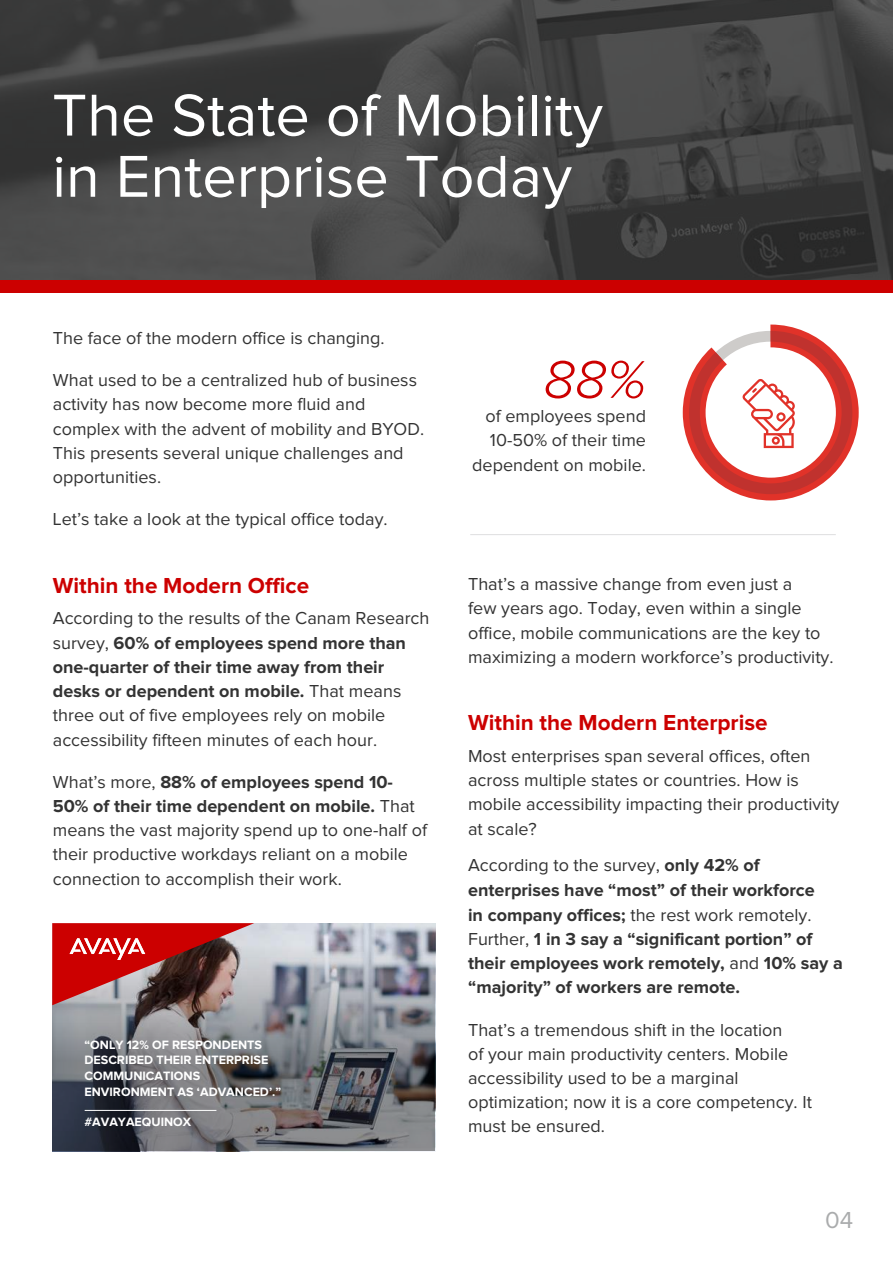
<style>
.page{position:relative;width:893px;height:1263px;background:#fff}
.page>*{position:absolute;margin:0;border:0;box-sizing:border-box;transform-origin:0 0}
.t1{font:61.2px/61.2px "Proxima Nova";color:#fff}
.t2{font:italic 300 55.05px "Proxima Nova";color:#c00}
.t3{font:24px "Proxima Nova";color:#aaacad}
.t4{font:700 22.5px "Proxima Nova";color:#c00}
.t5{font:18px/24.3px "Proxima Nova";color:#333}
.t6{font:700 18px/24.6px "Proxima Nova";color:#333}
.t7{font:700 12.6px/14.5px "Proxima Nova";color:#fff}
.s1{font-weight:700}
.s2{font-weight:400}
</style>
<div class="page">
<svg style="left:0;top:0;width:893px;height:280px;background:#424343"></svg>
<div style="left:0;top:280px;width:893px;height:13px;background:#c00"></div>
<hr style="left:470px;top:534px;width:366px;height:1px;background:#dedfe0">
<img style="left:254px;top:923px;width:181px;height:22px">
<svg style="left:52px;top:945px;width:383px;height:206px;background:#73757b"></svg>
<svg style="left:52px;top:923px;width:202px;height:82px;background:#a74241"></svg>
<hr style="left:85px;top:1110px;width:131px;height:1px;background:#fff">
<svg style="left:683px;top:325px;width:176px;height:175px"></svg>
<h1 class="t1" style="left:52px;top:87px;width:552px">The State of Mobility in Enterprise Today</h1>
<p class="t5" style="left:53px;top:326px;width:333px">The face of the modern office is changing.</p>
<p class="t5" style="left:53px;top:369px;width:373px">What used to be a centralized hub of business activity has now become more fluid and complex with the advent of mobility and BYOD.<br>This presents several unique challenges and opportunities.</p>
<p class="t5" style="left:53px;top:508px;width:336px">Let’s take a look at the typical office today.</p>
<p class="t4" style="left:53px;top:575px;width:258px">Within the Modern Office</p>
<p class="t5" style="left:53px;top:607px;width:378px">According to the results of the Canam Research survey, <span class="s1">60% of employees spend more than one-quarter of their time away from their desks or dependent on mobile.</span> That means three out of five employees rely on mobile accessibility fifteen minutes of each hour.</p>
<p class="t5" style="left:53px;top:770px;width:376px">What’s more, <span class="s1">88% of employees spend 10- 50% of their time dependent on mobile.</span> That means the vast majority spend up to one-half of their productive workdays reliant on a mobile connection to accomplish their work.</p>
<p class="t7" style="left:84px;top:1038px;width:185px">“ONLY 12% OF RESPONDENTS<br>DESCRIBED THEIR ENTERPRISE</p>
<p class="t7" style="left:84px;top:1068px;width:198px;line-height:16px">COMMUNICATIONS<br>ENVIRONMENT AS ‘ADVANCED’.”</p>
<p class="t7" style="left:84px;top:1115px;width:108px">#AVAYAEQUINOX</p>
<h2 class="t2" style="left:544px;top:347px;width:104px">88%</h2>
<p class="t5" style="left:472px;top:405px;width:175px;text-align:right">of employees spend<br>10-50% of their time dependent on mobile.</p>
<p class="t5" style="left:468px;top:573px;width:367px">That’s a massive change from even just a<br>few years ago. Today, even within a single office, mobile communications are the key to maximizing a modern workforce’s productivity.</p>
<p class="t4" style="left:468px;top:712px;width:301px">Within the Modern Enterprise</p>
<p class="t5" style="left:468px;top:745px;width:373px">Most enterprises span several offices, often across multiple states or countries. How is mobile accessibility impacting their productivity at scale?</p>
<p class="t6" style="left:468px;top:853px;width:376px"><span class="s2">According to the survey,</span> only 42% of enterprises have “most” of their workforce<br>in company offices; <span class="s2">the rest work remotely.<br>Further,</span> 1 in 3 say a “significant portion” of their employees work remotely, <span class="s2">and</span> 10% say a “majority” of workers are remote.</p>
<p class="t5" style="left:468px;top:1018px;width:345px">That’s a tremendous shift in the location<br>of your main productivity centers. Mobile accessibility used to be a marginal optimization; now it is a core competency. It must be ensured.</p>
<h3 class="t3" style="left:825px;top:1209px;width:30px">04</h3>
</div>
